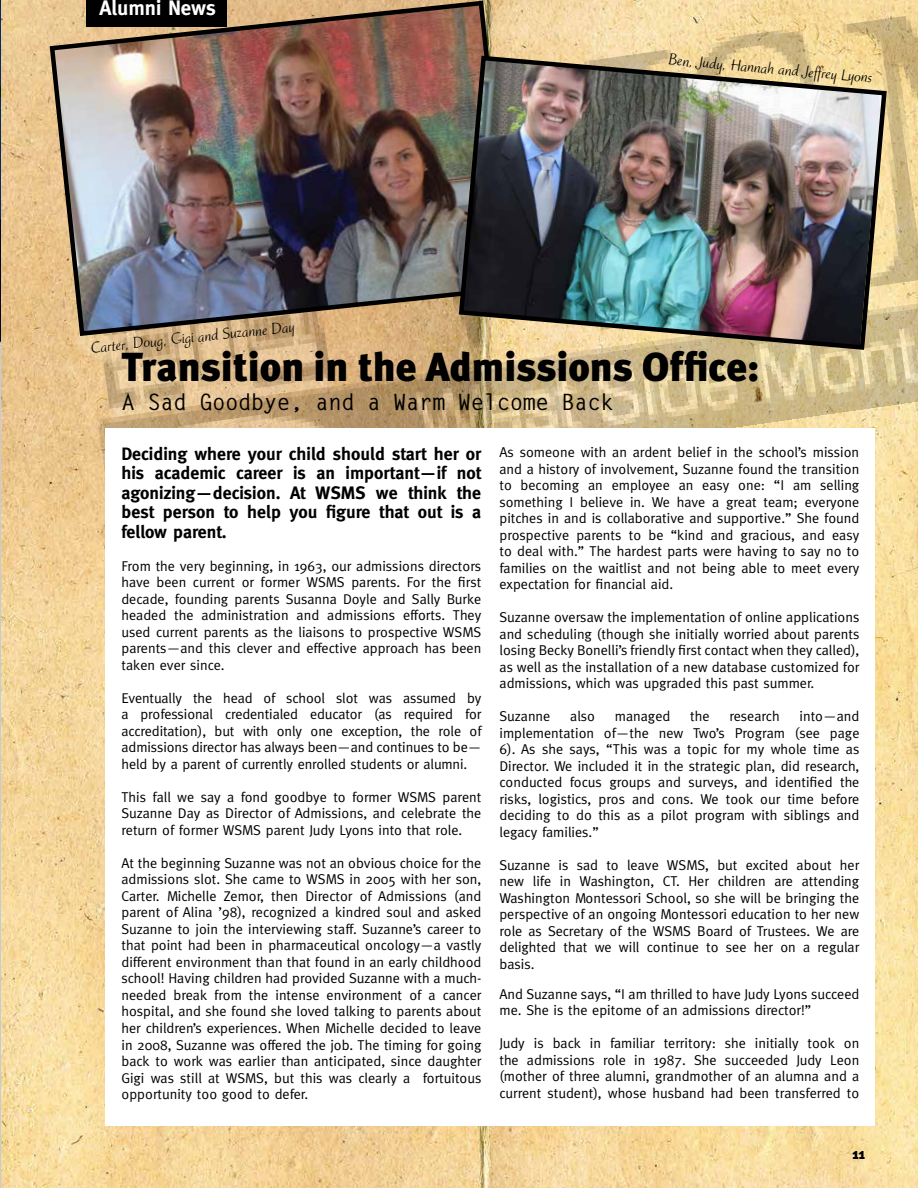
<style>
.page{position:relative;width:918px;height:1188px;background:#fff}
.page>*{position:absolute;margin:0;border:0;box-sizing:border-box;transform-origin:0 0}
.t1{font:900 40.5px "Meta Plus";color:#000}
.t2{font:700 22.5px "Letter Gothic Std";letter-spacing:-.025em;color:#000}
.t3{font:700 21px "Meta";color:#fff}
.t4{font:700 18px/19.5px "Meta";color:#000;text-align:justify}
.t5{font:16.5px "Ruzicka Freehand LH";color:#000}
.t6{font:900 15px "Meta Plus";color:#000}
.t7{font:14.25px/16.5px "Meta";color:#000;text-align:justify}
</style>
<div class="page">
<img style="left:1px;top:0;width:917px;height:1188px">
<img style="left:30px;top:10px;width:888px;height:510px">
<div style="left:105px;top:428px;width:770px;height:698px;background:#fff"></div>
<img style="left:47px;top:0;width:469px;height:339px">
<img style="left:456px;top:53px;width:433px;height:299px">
<h3 class="t3" style="left:100px;top:-4px;width:118px">Alumni News</h3>
<p class="t5" style="left:669px;top:50px;width:206px;rotate:5deg">Ben, Judy, Hannah and Jeffrey Lyons</p>
<p class="t5" style="left:90px;top:338px;width:206px;rotate:-6deg">Carter, Doug, Gigi and Suzanne Day</p>
<h1 class="t1" style="left:122px;top:343px;width:639px">Transition in the Admissions Office:</h1>
<h2 class="t2" style="left:122px;top:388px;width:494px">A Sad Goodbye, and a Warm Welcome Back</h2>
<p class="t4" style="left:121px;top:444px;width:361px">Deciding where your child should start her or his academic career is an important—if not agonizing—decision. At WSMS we think the best person to help you figure that out is a fellow parent.</p>
<p class="t7" style="left:121px;top:558px;width:362px">From the very beginning, in 1963, our admissions directors have been current or former WSMS parents. For the first decade, founding parents Susanna Doyle and Sally Burke headed the administration and admissions efforts. They used current parents as the liaisons to prospective WSMS parents—and this clever and effective approach has been taken ever since.</p>
<p class="t7" style="left:121px;top:690px;width:361px">Eventually the head of school slot was assumed by a professional credentialed educator (as required for accreditation), but with only one exception, the role of admissions director has always been—and continues to be— held by a parent of currently enrolled students or alumni.</p>
<p class="t7" style="left:121px;top:789px;width:361px">This fall we say a fond goodbye to former WSMS parent Suzanne Day as Director of Admissions, and celebrate the return of former WSMS parent Judy Lyons into that role.</p>
<p class="t7" style="left:121px;top:855px;width:361px">At the beginning Suzanne was not an obvious choice for the admissions slot. She came to WSMS in 2005 with her son, Carter. Michelle Zemor, then Director of Admissions (and parent of Alina ’98), recognized a kindred soul and asked Suzanne to join the interviewing staff. Suzanne’s career to that point had been in pharmaceutical oncology—a vastly different environment than that found in an early childhood school! Having children had provided Suzanne with a much&shy;needed break from the intense environment of a cancer hospital, and she found she loved talking to parents about her children’s experiences. When Michelle decided to leave in 2008, Suzanne was offered the job. The timing for going back to work was earlier than anticipated, since daughter Gigi was still at WSMS, but this was clearly a fortuitous opportunity too good to defer.</p>
<p class="t7" style="left:499px;top:444px;width:362px">As someone with an ardent belief in the school’s mission and a history of involvement, Suzanne found the transition to becoming an employee an easy one: “I am selling something I believe in. We have a great team; everyone pitches in and is collaborative and supportive.” She found prospective parents to be “kind and gracious, and easy to deal with.” The hardest parts were having to say no to families on the waitlist and not being able to meet every expectation for financial aid.</p>
<p class="t7" style="left:500px;top:609px;width:361px">Suzanne oversaw the implementation of online applications and scheduling (though she initially worried about parents losing Becky Bonelli’s friendly first contact when they called), as well as the installation of a new database customized for admissions, which was upgraded this past summer.</p>
<p class="t7" style="left:500px;top:708px;width:52px">Suzanne</p>
<p class="t7" style="left:570px;top:708px;width:26px">also</p>
<p class="t7" style="left:615px;top:708px;width:57px">managed</p>
<p class="t7" style="left:690px;top:708px;width:21px">the</p>
<p class="t7" style="left:729px;top:708px;width:52px">research</p>
<p class="t7" style="left:499px;top:708px;width:362px;text-indent:300px">into—and implementation of—the new Two’s Program (see page 6). As she says, “This was a topic for my whole time as Director. We included it in the strategic plan, did research, conducted focus groups and surveys, and identified the risks, logistics, pros and cons. We took our time before deciding to do this as a pilot program with siblings and legacy families.”</p>
<p class="t7" style="left:499px;top:857px;width:361px">Suzanne is sad to leave WSMS, but excited about her new life in Washington, CT. Her children are attending Washington Montessori School, so she will be bringing the perspective of an ongoing Montessori education to her new role as Secretary of the WSMS Board of Trustees. We are delighted that we will continue to see her on a regular basis.</p>
<p class="t7" style="left:499px;top:986px;width:361px">And Suzanne says, “I am thrilled to have Judy Lyons succeed me. She is the epitome of an admissions director!”</p>
<p class="t7" style="left:499px;top:1035px;width:361px">Judy is back in familiar territory: she initially took on the admissions role in 1987. She succeeded Judy Leon (mother of three alumni, grandmother of an alumna and a current student), whose husband had been transferred to</p>
<p class="t6" style="left:853px;top:1145px;width:14px">11</p>
</div>
